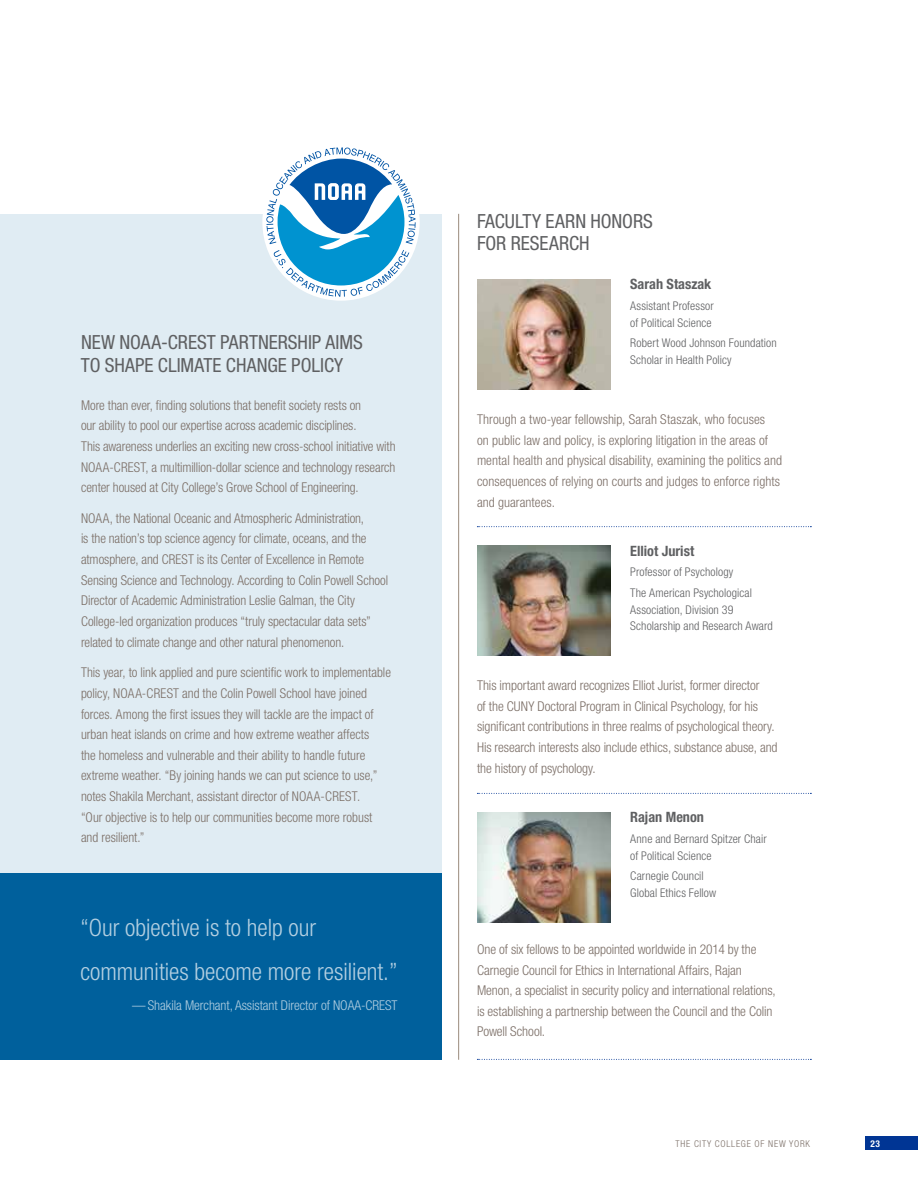
<style>
.page{position:relative;width:918px;height:1188px;background:#fff}
.page>*{position:absolute;margin:0;border:0;box-sizing:border-box;transform-origin:0 0}
.t1{font:300 condensed 24px/43.5px "Helvetica Neue LT Std";color:#b3cfe1}
.t2{font:condensed 19.5px/22.5px "Helvetica Neue LT Std";color:#5f6062}
.t3{font:700 condensed 14.25px "Helvetica Neue LT Std";color:#5f6062}
.t4{font:300 condensed 13.5px/20.7px "Helvetica Neue LT Std";letter-spacing:-.005em;color:#7b6e66}
.t5{font:300 condensed 13.5px "Helvetica Neue LT Std";letter-spacing:-.005em;color:#b3cfe1}
.t6{font:300 condensed 12px/16.5px "Helvetica Neue LT Std";letter-spacing:.01em;color:#5f6062}
.t7{font:300 condensed 9.3px "Helvetica Neue LT Std";letter-spacing:.08em;color:#7b6e66}
.t8{font:700 condensed 9.3px "Helvetica Neue LT Std";color:#fff}
</style>
<div class="page">
<div style="left:0;top:214px;width:442px;height:844px;background:#e0ecf3"></div>
<img style="left:477px;top:279px;width:133px;height:111px">
<img style="left:477px;top:546px;width:133px;height:110px">
<img style="left:477px;top:812px;width:133px;height:111px">
<div style="left:0;top:873px;width:442px;height:187px;background:#00609c"></div>
<hr style="left:458px;top:214px;width:1px;height:846px;background:#9a8b7d">
<svg style="left:477px;top:793px;width:334px;height:1px"></svg>
<svg style="left:477px;top:526px;width:334px;height:1px"></svg>
<svg style="left:477px;top:1059px;width:334px;height:1px"></svg>
<div style="left:865px;top:1137px;width:53px;height:13px;background:#003594"></div>
<div style="left:262px;top:143px;width:158px;height:158px;background:#fff;border-radius:50%"></div>
<svg style="left:266px;top:147px;width:150px;height:150px"></svg>
<h2 class="t2" style="left:81px;top:331px;width:271px">NEW NOAA-CREST PARTN ERSHIP AIMS<br>TO SHAPE CLIMATE CHANG E POLICY</h2>
<p class="t4" style="left:81px;top:395px;width:316px">More than ever, finding solutions that benefit society rests on<br>our ability to pool our expertise across academic disciplines.<br>This awareness underlies an exciting new cross-school initiative with NOAA-CREST, a multimillion-dollar science and technology research center housed at City College’s Grove School of Engineering.</p>
<p class="t4" style="left:81px;top:508px;width:309px">NOAA, the National Oceanic and Atmospheric Administration,<br>is the nation’s top science agency for climate, oceans, and the atmosphere, and CREST is its Center of Excellence in Remote Sensing Science and Technology. According to Colin Powell School Director of Academic Administration Leslie Galman, the City College-led organization produces “truly spectacular data sets” related to climate change and other natural phenomenon.</p>
<p class="t4" style="left:81px;top:662px;width:312px">This year, to link applied and pure scientific work to implementable policy, NOAA-CREST and the Colin Powell School have joined forces. Among the first issues they will tackle are the impact of urban heat islands on crime and how extreme weather affects<br>the homeless and vulnerable and their ability to handle future extreme weather. “By joining hands we can put science to use,” notes Shakila Merchant, assistant director of NOAA-CREST.<br>“Our objective is to help our communities become more robust and resilient.”</p>
<h1 class="t1" style="left:80px;top:906px;width:319px">“Our objective is to help our communities become more resilient.”</h1>
<p class="t5" style="left:132px;top:997px;width:267px">— Shakila Merchant, Assistant Director of NOAA-CREST</p>
<h2 class="t2" style="left:477px;top:209px;width:156px">FACULTY EARN HONORS<br>FOR RESEAR</h2>
<h2 class="t2" style="left:569px;top:232px;width:22px">CH</h2>
<p class="t3" style="left:630px;top:276px;width:83px">Sarah Staszak</p>
<p class="t6" style="left:630px;top:298px;width:85px">Assistant Professor of Political Science</p>
<p class="t6" style="left:630px;top:335px;width:148px">Robert Wood Johnson Foundation<br>Scholar in Health Policy</p>
<p class="t4" style="left:477px;top:409px;width:307px">Through a two-year fellowship, Sarah Staszak, who focuses<br>on public law and policy, is exploring litigation in the areas of mental health and physical disability, examining the politics and consequences of relying on courts and judges to enforce rights and guarantees.</p>
<p class="t3" style="left:630px;top:542px;width:66px">Elliot Jurist</p>
<p class="t6" style="left:630px;top:562px;width:123px;line-height:20.9px">Professor of Psychology<br>The American Psychological</p>
<p class="t6" style="left:630px;top:601px;width:144px">Association, Division 39<br>Scholarship and Research Award</p>
<p class="t4" style="left:477px;top:675px;width:302px">This important award recognizes Elliot Jurist, former director<br>of the CUNY Doctoral Program in Clinical Psychology, for his significant contributions in three realms of psychological theory.<br>His research interests also include ethics, substance abuse, and the history of psychology.</p>
<p class="t3" style="left:630px;top:809px;width:75px">Rajan Menon</p>
<p class="t6" style="left:630px;top:830px;width:138px">Anne and Bernard Spitzer Chair of Political Science</p>
<p class="t6" style="left:630px;top:868px;width:88px">Carnegie Council<br>Global Ethics Fellow</p>
<p class="t4" style="left:477px;top:939px;width:300px">One of six fellows to be appointed worldwide in 2014 by the Carnegie Council for Ethics in International Affairs, Rajan Menon, a specialist in security policy and international relations, is establishing a partnership between the Council and the Colin Powell School.</p>
<p class="t7" style="left:676px;top:1138px;width:136px">THE CITY COLLEGE OF NEW YORK</p>
<p class="t8" style="left:870px;top:1138px;width:11px">23</p>
</div>
